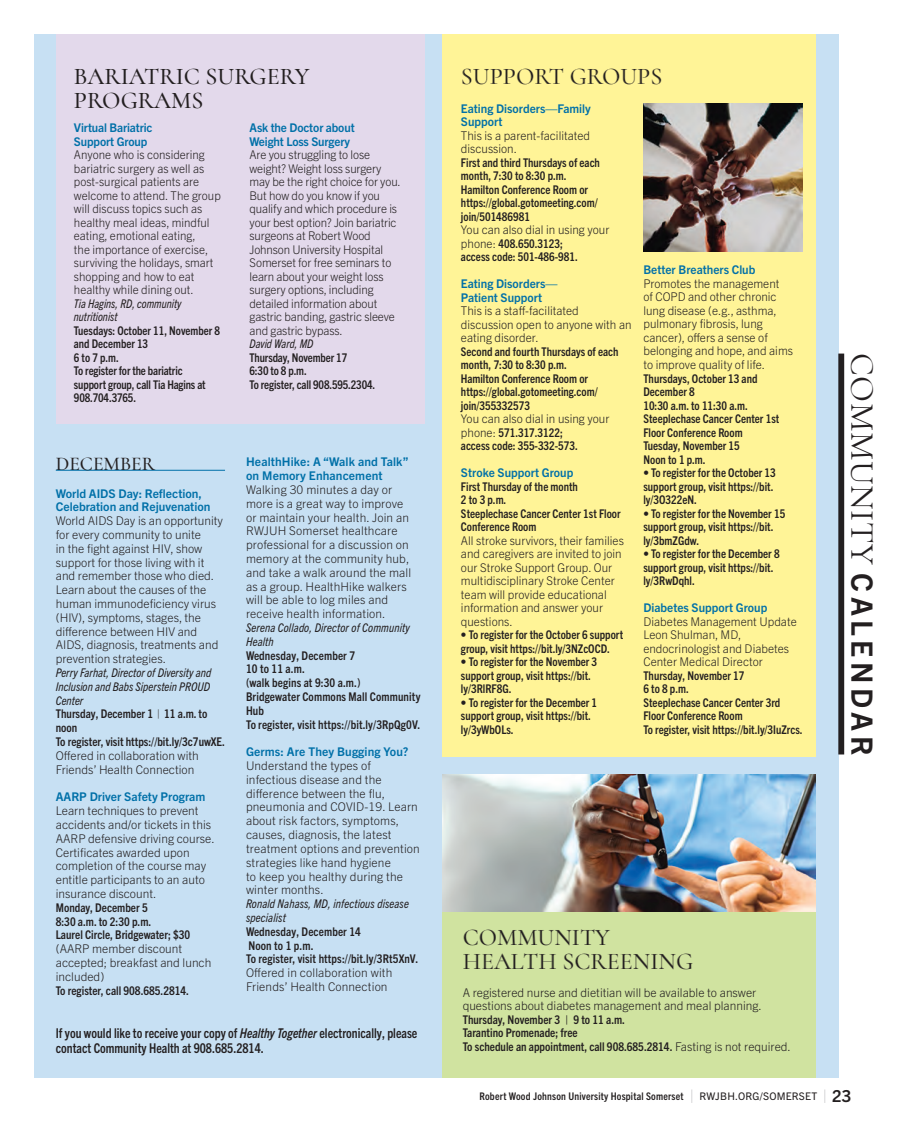
<style>
.page{position:relative;width:906px;height:1134px;background:#fff}
.page>*{position:absolute;margin:0;border:0;box-sizing:border-box;transform-origin:0 0}
.t1{font:33.75px "Cormorant";letter-spacing:.02em;color:#231f20}
.t2{font:500 24px/24px "Cormorant";color:#231f20}
.t3{font:500 19.5px "Cormorant";color:#231f20}
.t4{font:700 condensed 13.5px/15px "Trade Gothic Next LT Pro";color:#231f20;scale:.95 1}
.t5{font:300 12px/13.5px "Trade Gothic Next LT Pro";color:#231f20}
.t6{font:700 condensed 12px/13.5px "Trade Gothic Next LT Pro";color:#231f20}
.t7{font:700 12px/13.5px "Trade Gothic Next LT Pro";color:#0070a8}
.t8{font:italic condensed 12px/13.8px "Trade Gothic Next LT Pro";color:#231f20}
.t9{font:700 condensed 10.5px "Trade Gothic Next LT Pro";letter-spacing:.02em;color:#231f20}
.s1{font-weight:700;font-style:normal}
.s2{font-family:"Trade Gothic Next LT Pro Cm";font-style:normal;font-stretch:normal;color:#57585a}
.s3{font-style:italic}
.s4{font-weight:300;font-stretch:normal}
.s5{font-family:"Trade Gothic Next LT Pro";font-weight:700;font-size:29.4px}
.s6{font-weight:700;font-stretch:condensed}
.s7{font-family:"Trade Gothic Next LT Pro Cm";font-weight:400}
.s8{font-weight:300;font-stretch:normal;font-size:17.1px;color:#808285}
.s9{font-weight:400;font-stretch:normal}
.s10{font-stretch:normal;font-size:16.5px}
</style>
<div class="page">
<div style="left:34px;top:34px;width:804px;height:1043px;background:#c7e0f3"></div>
<div style="left:838px;top:353px;width:6px;height:401px;background:#231f20"></div>
<div style="left:442px;top:34px;width:373px;height:722px;background:#fff497"></div>
<hr style="left:56px;top:470px;width:169px;height:1px;background:#0070a8">
<svg style="left:56px;top:470px;width:99px;height:1px"></svg>
<div style="left:442px;top:776px;width:373px;height:301px;background:#d0e3a0"></div>
<div style="left:56px;top:34px;width:368px;height:390px;background:#e3d9eb"></div>
<img style="left:643px;top:103px;width:159px;height:149px">
<img style="left:442px;top:775px;width:373px;height:136px">
<h2 class="t2" style="left:74px;top:64px;width:237px">BARIATRIC SURGERY<br>PROGRAMS</h2>
<p class="t7" style="left:74px;top:120px;width:80px">Virtual Bariatric<br>Support Group</p>
<p class="t5" style="left:74px;top:147px;width:148px">Anyone who is considering bariatric surgery as well as post-surgical patients are welcome to attend. The group will discuss topics such as healthy meal ideas, mindful eating, emotional eating,<br>the importance of exercise, surviving the holidays, smart shopping and how to eat healthy while dining out.</p>
<p class="t8" style="left:74px;top:296px;width:109px">Tia Hagins, RD, community nutritionist</p>
<p class="t6" style="left:74px;top:323px;width:148px">Tuesdays: October 11, November 8 and December 13<br>6 to 7 p.m.<br>To register for the bariatric<br>support group, call Tia Hagins at<br>908.704.3765.</p>
<p class="t7" style="left:249px;top:120px;width:107px">Ask the Doctor about<br>Weight Loss Surgery</p>
<p class="t5" style="left:249px;top:147px;width:153px">Are you struggling to lose weight? Weight loss surgery may be the right choice for you.<br>But how do you know if you qualify and which procedure is your best option? Join bariatric surgeons at Robert Wood<br>Johnson University Hospital<br>Somerset for free seminars to learn about your weight loss surgery options, including detailed information about gastric banding, gastric sleeve and gastric bypass.</p>
<p class="t8" style="left:249px;top:336px;width:65px">David Ward, MD</p>
<p class="t6" style="left:249px;top:350px;width:127px">Thursday, November 17<br>6:30 to 8 p.m.<br>To register, call 908.595.2304.</p>
<h3 class="t3" style="left:56px;top:452px;width:101px">DECEMBER</h3>
<p class="t7" style="left:56px;top:485px;width:156px">World AIDS Day: Reflection,<br>Celebration and Rejuvenation</p>
<p class="t5" style="left:56px;top:513px;width:169px">World AIDS Day is an opportunity for every community to unite<br>in the fight against HIV, show support for those living with it and remember those who died.<br>Learn about the causes of the human immunodeficiency virus (HIV), symptoms, stages, the difference between HIV and<br>AIDS, diagnosis, treatments and prevention strategies.</p>
<p class="t8" style="left:56px;top:665px;width:171px">Perry Farhat, Director of Diversity and<br>Inclusion and Babs Siperstein PROUD<br>Center<br><span class="s1">Thursday, December 1</span> <span class="s2">|</span> <span class="s1">11 a.m. to noon<br>To register, visit https://bit.ly/3c7uwXE.</span></p>
<p class="t5" style="left:56px;top:747px;width:145px">Offered in collaboration with<br>Friends’ Health Connection</p>
<p class="t7" style="left:56px;top:789px;width:151px">AARP Driver Safety Program</p>
<p class="t5" style="left:56px;top:803px;width:160px">Learn techniques to prevent accidents and/or tickets in this<br>AARP defensive driving course.<br>Certificates awarded upon completion of the course may entitle participants to an auto insurance discount.</p>
<p class="t6" style="left:56px;top:899px;width:136px">Monday, December 5<br>8:30 a.m. to 2:30 p.m.<br>Laurel Circle, Bridgewater; $30</p>
<p class="t5" style="left:56px;top:941px;width:157px">(AARP member discount accepted; breakfast and lunch included)</p>
<p class="t6" style="left:56px;top:982px;width:135px">To register, call 908.685.2814.</p>
<p class="t7" style="left:246px;top:454px;width:164px">HealthHike: A “Walk and Talk” on Memory Enhancement</p>
<p class="t5" style="left:246px;top:482px;width:167px">Walking 30 minutes a day or more is a great way to improve or maintain your health. Join an<br>RWJUH Somerset healthcare professional for a discussion on memory at the community hub, and take a walk around the mall as a group. HealthHike walkers will be able to log miles and receive health information.</p>
<p class="t8" style="left:246px;top:620px;width:165px">Serena Collado, Director of Community<br>Health</p>
<p class="t6" style="left:246px;top:647px;width:176px">Wednesday, December 7<br>10 to 11 a.m.<br>(walk begins at 9:30 a.m.)<br>Bridgewater Commons Mall Community<br>Hub<br>To register, visit https://bit.ly/3RpQg0V.</p>
<p class="t7" style="left:246px;top:744px;width:164px">Germs: Are They Bugging You?</p>
<p class="t5" style="left:246px;top:758px;width:175px">Understand the types of infectious disease and the difference between the flu, pneumonia and COVID-19. Learn about risk factors, symptoms, causes, diagnosis, the latest treatment options and prevention strategies like hand hygiene<br>to keep you healthy during the winter months.</p>
<p class="t8" style="left:246px;top:896px;width:164px">Ronald Nahass, MD, infectious disease specialist</p>
<p class="t6" style="left:246px;top:923px;width:173px">Wednesday, December 14<br>Noon to 1 p.m.<br>To register, visit https://bit.ly/3Rt5XnV.</p>
<p class="t5" style="left:246px;top:965px;width:148px">Offered in collaboration with<br>Friends’ Health Connection</p>
<p class="t4" style="left:56px;top:1024px;width:382px">If you would like to receive your copy of <span class="s3">Healthy Together</span> electronically, please contact Community Health at 908.685.2814.</p>
<h2 class="t2" style="left:461px;top:64px;width:203px">SUPPORT GROUPS</h2>
<p class="t7" style="left:461px;top:101px;width:131px">Eating Disorders—Family<br>Support</p>
<p class="t5" style="left:461px;top:128px;width:131px">This is a parent-facilitated discussion.</p>
<p class="t6" style="left:461px;top:155px;width:140px">First and third Thursdays of each month, 7:30 to 8:30 p.m.<br>Hamilton Conference Room or https://global.gotomeeting.com/ join/501486981</p>
<p class="t6" style="left:461px;top:222px;width:150px"><span class="s4">You can also dial in using your phone:</span> 408.650.3123;<br>access code: 501-486-981.</p>
<p class="t7" style="left:461px;top:276px;width:98px">Eating Disorders—<br>Patient Support</p>
<p class="t5" style="left:461px;top:303px;width:172px">This is a staff-facilitated discussion open to anyone with an eating disorder.</p>
<p class="t6" style="left:461px;top:344px;width:159px">Second and fourth Thursdays of each month, 7:30 to 8:30 p.m.<br>Hamilton Conference Room or https://global.gotomeeting.com/ join/355332573</p>
<p class="t6" style="left:461px;top:411px;width:150px"><span class="s4">You can also dial in using your phone:</span> 571.317.3122;<br>access code: 355-332-573.</p>
<p class="t7" style="left:461px;top:465px;width:114px">Stroke Support Group</p>
<p class="t6" style="left:461px;top:479px;width:161px">First Thursday of the month<br>2 to 3 p.m.<br>Steeplechase Cancer Center 1st Floor<br>Conference Room</p>
<p class="t5" style="left:461px;top:533px;width:164px">All stroke survivors, their families and caregivers are invited to join our Stroke Support Group. Our multidisciplinary Stroke Center team will provide educational information and answer your questions.</p>
<p class="t6" style="left:461px;top:627px;width:164px">• To register for the October 6 support group, visit https://bit.ly/3NZcOCD.</p>
<p class="t6" style="left:461px;top:654px;width:138px">• To register for the November 3 support group, visit https://bit. ly/3RlRF8G.</p>
<p class="t6" style="left:461px;top:695px;width:138px">• To register for the December 1 support group, visit https://bit. ly/3yWbOLs.</p>
<p class="t7" style="left:643px;top:262px;width:113px">Better Breathers Club</p>
<p class="t5" style="left:643px;top:276px;width:151px">Promotes the management<br>of COPD and other chronic lung disease (e.g., asthma, pulmonary fibrosis, lung cancer), offers a sense of belonging and hope, and aims to improve quality of life.</p>
<p class="t6" style="left:643px;top:370px;width:137px">Thursdays, October 13 and<br>December 8<br>10:30 a.m. to 11:30 a.m.<br>Steeplechase Cancer Center 1st<br>Floor Conference Room<br>Tuesday, November 15<br>Noon to 1 p.m.</p>
<p class="t6" style="left:643px;top:465px;width:134px">• To register for the October 13 support group, visit https://bit. ly/3O322eN.</p>
<p class="t6" style="left:643px;top:505px;width:143px">• To register for the November 15 support group, visit https://bit. ly/3bmZGdw.</p>
<p class="t6" style="left:643px;top:546px;width:138px">• To register for the December 8 support group, visit https://bit. ly/3RwDqhl.</p>
<p class="t7" style="left:643px;top:600px;width:125px">Diabetes Support Group</p>
<p class="t5" style="left:643px;top:613px;width:155px">Diabetes Management Update<br>Leon Shulman, MD, endocrinologist and Diabetes<br>Center Medical Director</p>
<p class="t6" style="left:643px;top:667px;width:161px">Thursday, November 17<br>6 to 8 p.m.<br>Steeplechase Cancer Center 3rd<br>Floor Conference Room<br>To register, visit https://bit.ly/3IuZrcs.</p>
<h1 class="t1" style="left:882px;top:353px;width:403px;rotate:90deg">COMMUNITY <span class="s5">CALENDAR</span></h1>
<h2 class="t2" style="left:462px;top:925px;width:232px">COMMUNITY<br>HEALTH SCREENING</h2>
<p class="t5" style="left:462px;top:984px;width:330px">A registered nurse and dietitian will be available to answer questions about diabetes management and meal planning.<br><span class="s6">Thursday, November 3</span> <span class="s7">|</span> <span class="s6">9 to 11 a.m.<br>Tarantino Promenade; free<br>To schedule an appointment, call 908.685.2814.</span> Fasting is not required.</p>
<p class="t9" style="left:479px;top:1089px;width:373px">Robert Wood Johnson University Hospital Somerset <span class="s8">|</span> <span class="s9">RWJBH.ORG/SOMERSET</span> <span class="s8">|</span> <span class="s10">23</span></p>
</div>
